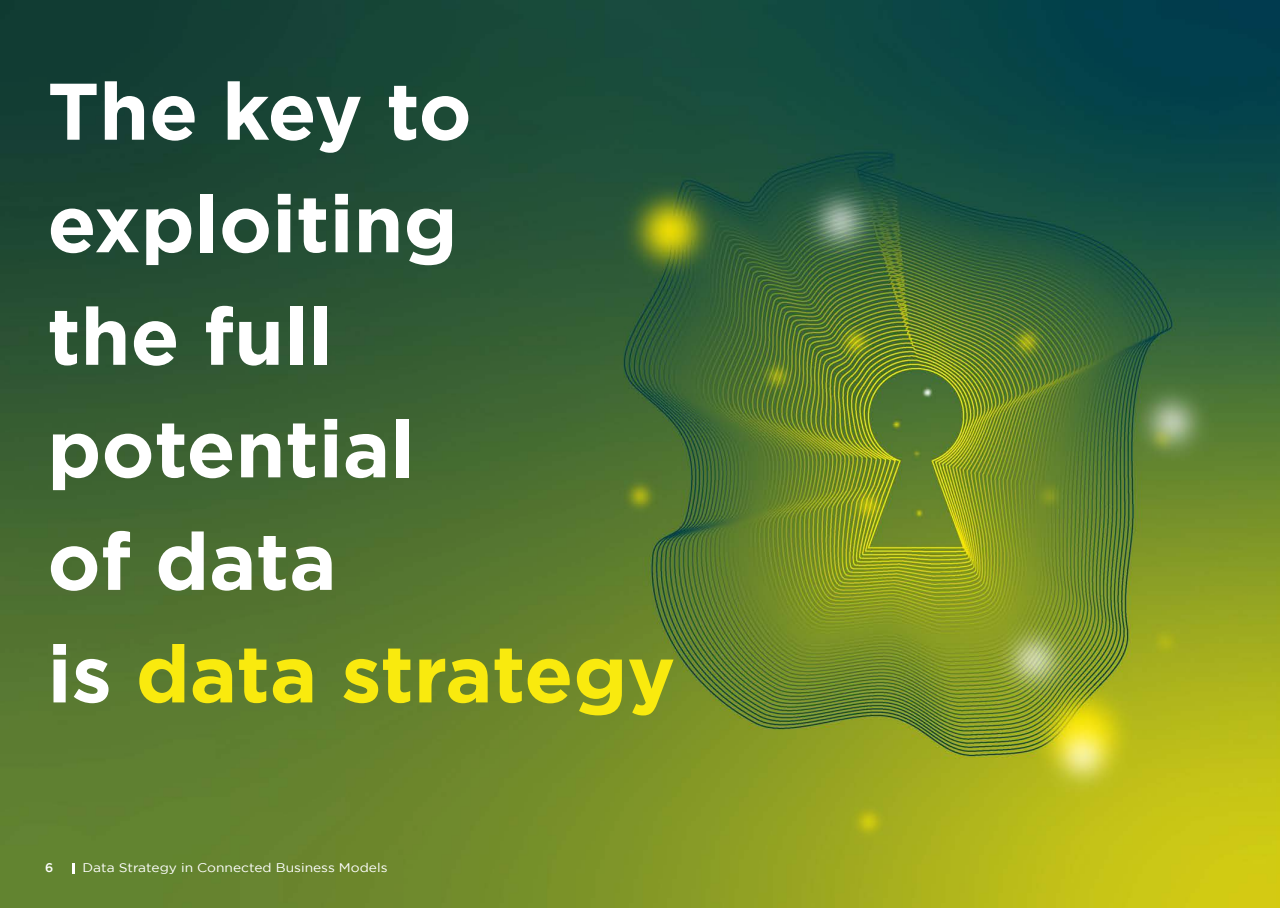
<style>
.page{position:relative;width:1280px;height:908px;background:#fff}
.page>*{position:absolute;margin:0;border:0;box-sizing:border-box;transform-origin:0 0}
.Headline{font:700 80px/112.5px "Gotham";color:#fff}
.Headline-2{font:700 80px "Gotham";color:#f9ea0e}
.t1{font:12.5px "Gotham";color:#fff;scale:1.1 1}
.t2{font:500 12.5px "Gotham";color:#fff}
.s1{color:#fff}
</style>
<div class="page">
<img style="left:0;top:0;width:1280px;height:907px">
<svg style="left:72px;top:862px;width:3px;height:11px"></svg>
<p class="Headline" style="left:48px;top:53px;width:426px">The key to exploiting</p>
<p class="Headline" style="left:48px;top:278px;width:286px">the full</p>
<p class="Headline" style="left:48px;top:390px;width:368px">potential of data</p>
<p class="Headline-2" style="left:48px;top:627px;width:629px"><span class="s1">is</span> data strategy</p>
<p class="t2" style="left:45px;top:860px;width:10px">6</p>
<p class="t1" style="left:82px;top:860px;width:279px">Data Strategy in Connected Business Models</p>
</div>
